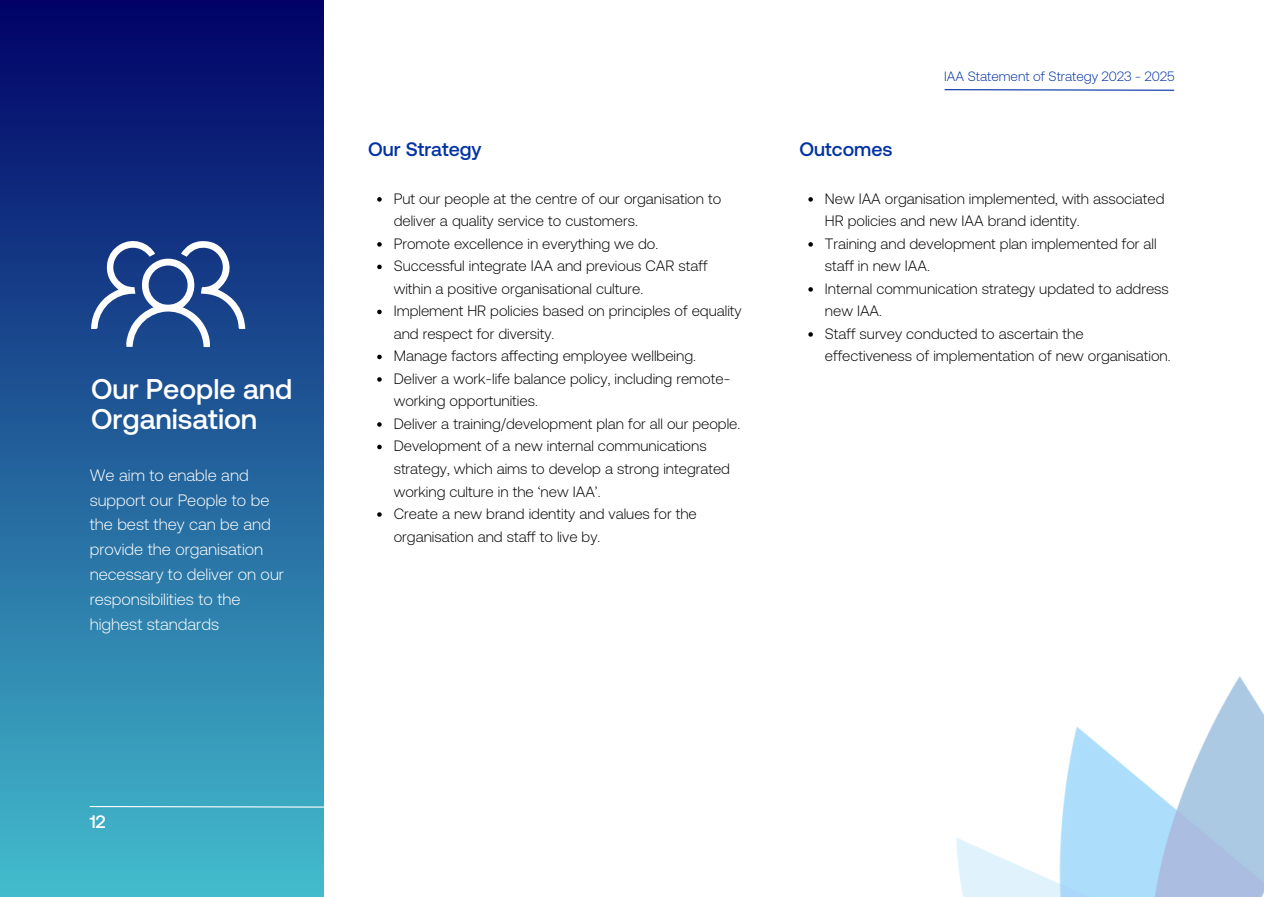
<style>
.page{position:relative;width:1264px;height:897px;background:#fff}
.page>*{position:absolute;margin:0;border:0;box-sizing:border-box;transform-origin:0 0}
.t1{font:500 28.5px/30.3px "Aeonik";color:#fff}
.t2{font:500 19.5px "Aeonik";color:#0032a3}
.t3{font:500 18px "Aeonik";color:#fff}
.t4{font:300 16.5px/24.8px "Aeonik";color:#fff}
.t5{font:300 15px/22.5px "Aeonik";color:#000}
.t6{font:300 13.5px "Aeonik";color:#0032a3}
</style>
<div class="page">
<div style="left:0;top:0;width:324px;height:896px;background:linear-gradient(to bottom,#000167,#43bccd)"></div>
<svg style="left:89px;top:805px;width:235px;height:3px"></svg>
<svg style="left:377px;top:197px;width:5px;height:5px"></svg>
<svg style="left:377px;top:242px;width:5px;height:5px"></svg>
<svg style="left:377px;top:265px;width:5px;height:4px"></svg>
<svg style="left:377px;top:310px;width:5px;height:4px"></svg>
<svg style="left:377px;top:355px;width:5px;height:4px"></svg>
<svg style="left:377px;top:377px;width:5px;height:5px"></svg>
<svg style="left:377px;top:422px;width:5px;height:5px"></svg>
<svg style="left:377px;top:445px;width:5px;height:4px"></svg>
<svg style="left:377px;top:512px;width:5px;height:5px"></svg>
<svg style="left:808px;top:197px;width:4px;height:5px"></svg>
<svg style="left:808px;top:242px;width:4px;height:5px"></svg>
<svg style="left:808px;top:287px;width:4px;height:5px"></svg>
<svg style="left:808px;top:332px;width:4px;height:5px"></svg>
<svg style="left:91px;top:237px;width:154px;height:110px"></svg>
<img style="left:956px;top:676px;width:307px;height:220px">
<svg style="left:944px;top:89px;width:231px;height:2px"></svg>
<p class="t1" style="left:91px;top:373px;width:203px">Our People and<br>Organisation</p>
<p class="t4" style="left:90px;top:462px;width:196px">We aim to enable and support our People to be the best they can be and provide the organisation necessary to deliver on our responsibilities to the highest standards</p>
<p class="t3" style="left:90px;top:811px;width:17px">12</p>
<p class="t2" style="left:368px;top:137px;width:115px">Our Strategy</p>
<p class="t5" style="left:394px;top:187px;width:329px">Put our people at the centre of our organisation to deliver a quality service to customers.</p>
<p class="t5" style="left:394px;top:232px;width:266px">Promote excellence in everything we do.</p>
<p class="t5" style="left:394px;top:255px;width:315px">Successful integrate IAA and previous CAR staff within a positive organisational culture.</p>
<p class="t5" style="left:394px;top:300px;width:349px">Implement HR policies based on principles of equality and respect for diversity.</p>
<p class="t5" style="left:394px;top:345px;width:304px">Manage factors affecting employee wellbeing.</p>
<p class="t5" style="left:394px;top:367px;width:338px">Deliver a work-life balance policy, including remote&shy;working opportunities.</p>
<p class="t5" style="left:394px;top:412px;width:348px">Deliver a training/development plan for all our people.</p>
<p class="t5" style="left:394px;top:435px;width:338px">Development of a new internal communications strategy, which aims to develop a strong integrated working culture in the ‘new IAA’.</p>
<p class="t5" style="left:394px;top:502px;width:304px">Create a new brand identity and values for the organisation and staff to live by.</p>
<p class="t2" style="left:799px;top:137px;width:95px">Outcomes</p>
<p class="t6" style="left:944px;top:68px;width:232px">IAA Statement of Strategy 2023 - 2025</p>
<p class="t5" style="left:824px;top:187px;width:341px">New IAA organisation implemented, with associated<br>HR policies and new IAA brand identity.</p>
<p class="t5" style="left:824px;top:232px;width:333px">Training and development plan implemented for all staff in new IAA.</p>
<p class="t5" style="left:824px;top:277px;width:345px">Internal communication strategy updated to address new IAA.</p>
<p class="t5" style="left:824px;top:322px;width:347px">Staff survey conducted to ascertain the effectiveness of implementation of new organisation.</p>
</div>
